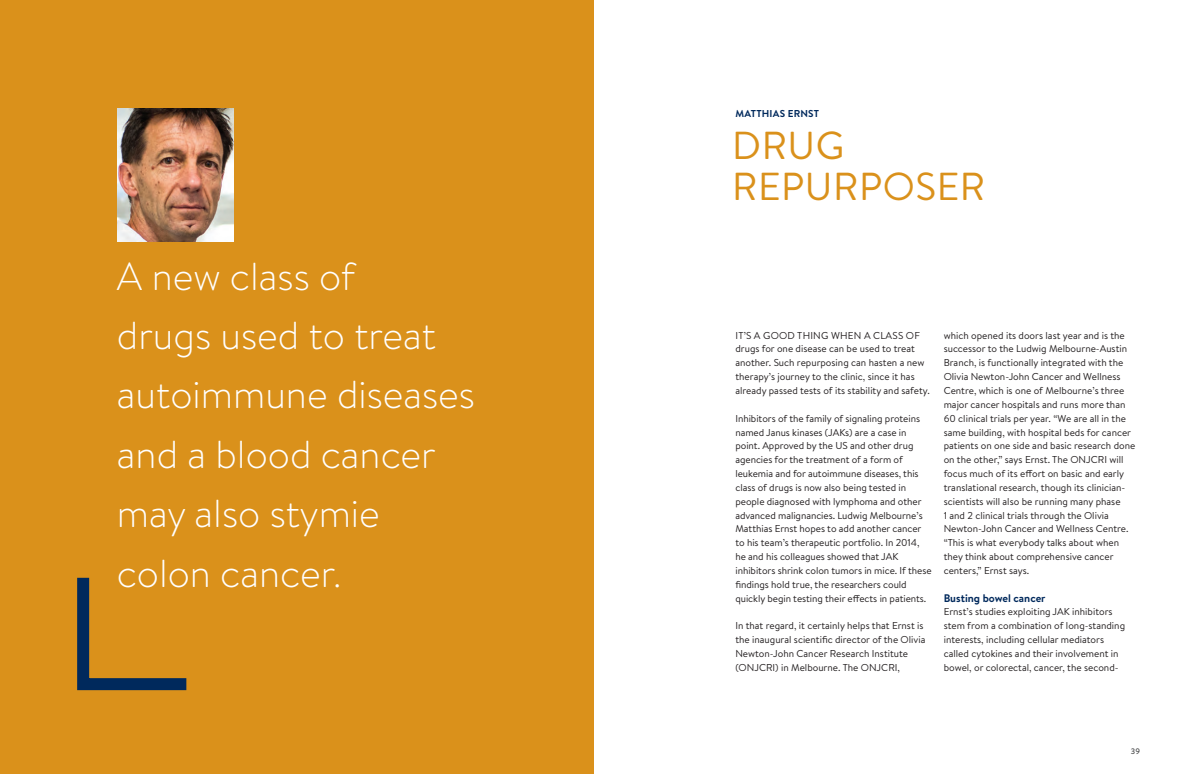
<style>
.page{position:relative;width:1188px;height:774px;background:#fff}
.page>*{position:absolute;margin:0;border:0;box-sizing:border-box;transform-origin:0 0}
.t1{font:300 39px/59.4px "Brandon Text";color:#fff}
.t2{font:39px/41.5px "Brandon Text";letter-spacing:.015em;color:#da911b}
.t3{font:700 11px "Brandon Text";color:#00295c}
.t4{font:10px/13.8px "Brandon Text";color:#231f20}
.t5{font:700 10px "Brandon Text";letter-spacing:.02em;color:#00295c}
.t6{font:500 8px "Brandon Text";color:#4b4c4d}
</style>
<div class="page">
<div style="left:0;top:0;width:594px;height:774px;background:#da911b"></div>
<img style="left:117px;top:108px;width:116px;height:134px">
<svg style="left:77px;top:577px;width:110px;height:114px"></svg>
<p class="t1" style="left:117px;top:245px;width:360px">A new class of<br>drugs used to treat autoimmune diseases and a blood cancer may also stymie colon cancer.</p>
<p class="t5" style="left:735px;top:107px;width:85px">MATTHIAS ERNST</p>
<p class="t2" style="left:732px;top:123px;width:254px">DRUG<br>REPURPOSER</p>
<p class="t4" style="left:735px;top:328px;width:196px">IT’S A GOOD THING WHEN A CLASS OF drugs for one disease can be used to treat another. Such repurposing can hasten a new therapy’s journey to the clinic, since it has already passed tests of its stability and safety.</p>
<p class="t4" style="left:735px;top:411px;width:198px">Inhibitors of the family of signaling proteins named Janus kinases (JAKs) are a case in point. Approved by the US and other drug agencies for the treatment of a form of leukemia and for autoimmune diseases, this class of drugs is now also being tested in people diagnosed with lymphoma and other advanced malignancies. Ludwig Melbourne’s Matthias Ernst hopes to add another cancer to his team’s therapeutic portfolio. In 2014, he and his colleagues showed that JAK inhibitors shrink colon tumors in mice. If these findings hold true, the researchers could quickly begin testing their effects in patients.</p>
<p class="t4" style="left:735px;top:619px;width:191px">In that regard, it certainly helps that Ernst is the inaugural scientific director of the Olivia Newton-John Cancer Research Institute (ONJCRI) in Melbourne. The ONJCRI,</p>
<p class="t4" style="left:944px;top:328px;width:193px">which opened its doors last year and is the successor to the Ludwig Melbourne-Austin Branch, is functionally integrated with the Olivia Newton-John Cancer and Wellness Centre, which is one of Melbourne’s three major cancer hospitals and runs more than 60 clinical trials per year. “We are all in the same building, with hospital beds for cancer patients on one side and basic research done on the other,” says Ernst. The ONJCRI will focus much of its effort on basic and early translational research, though its clinician&shy;scientists will also be running many phase<br>1 and 2 clinical trials through the Olivia Newton-John Cancer and Wellness Centre. “This is what everybody talks about when they think about comprehensive cancer centers,” Ernst says.</p>
<p class="t3" style="left:944px;top:590px;width:103px">Busting bowel cancer</p>
<p class="t4" style="left:944px;top:605px;width:183px">Ernst’s studies exploiting JAK inhibitors stem from a combination of long-standing interests, including cellular mediators called cytokines and their involvement in bowel, or colorectal, cancer, the second-</p>
<p class="t6" style="left:1131px;top:746px;width:11px">39</p>
</div>
